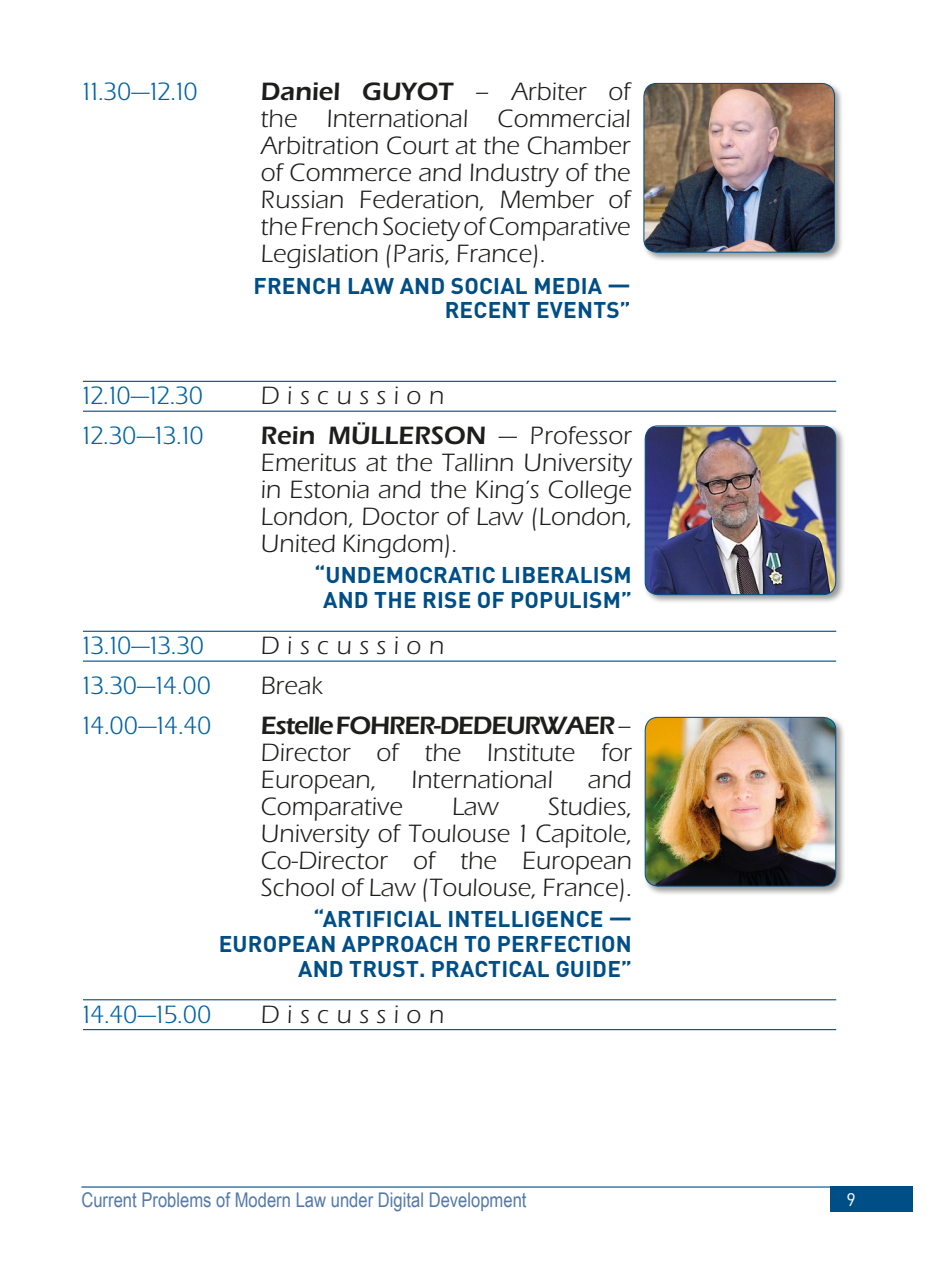
<style>
.page{position:relative;width:932px;height:1270px;background:#fff}
.page>*{position:absolute;margin:0;border:0;box-sizing:border-box;transform-origin:0 0}
.t1{font:24.75px/27px "Eras Book ITC";color:#1d1d1b;text-align:justify}
.t2{font:24.75px "Eras Book ITC";color:#0062a4}
.t3{font:24.75px "Eras Book ITC";letter-spacing:.3em;color:#1d1d1b}
.t4{font:700 22.5px/24.8px "DIN Pro";letter-spacing:.01em;color:#004e86;text-align:right}
.t5{font:20.25px "Arial Narrow";color:#5479a8}
.t6{font:18px "DIN Pro";color:#fff}
.s1{font-weight:700}
</style>
<div class="page">
<div style="left:829px;top:1186px;width:83px;height:25px;background:#004e86"></div>
<hr style="left:81px;top:1186px;width:771px;height:1px;background:#004e86">
<div style="left:642px;top:423px;width:203px;height:181px;background:#1d1d1b;opacity:.45"></div>
<img style="left:645px;top:426px;width:190px;height:168px">
<div style="left:644px;top:425px;width:192px;height:170px;border:1px solid #004e86;border-radius:13px"></div>
<div style="left:642px;top:715px;width:203px;height:180px;background:#1d1d1b;opacity:.45"></div>
<img style="left:645px;top:717px;width:190px;height:169px">
<div style="left:644px;top:716px;width:192px;height:170px;border:1px solid #004e86;border-radius:13px"></div>
<hr style="left:83px;top:381px;width:753px;height:1px;background:#004e86">
<hr style="left:83px;top:410px;width:753px;height:2px;background:#004e86">
<hr style="left:83px;top:630px;width:753px;height:1px;background:#004e86">
<hr style="left:83px;top:660px;width:753px;height:1px;background:#004e86">
<hr style="left:83px;top:999px;width:753px;height:1px;background:#004e86">
<hr style="left:83px;top:1028px;width:753px;height:2px;background:#004e86">
<div style="left:641px;top:81px;width:202px;height:181px;background:#1d1d1b;opacity:.45"></div>
<img style="left:643px;top:83px;width:191px;height:169px">
<div style="left:643px;top:83px;width:191px;height:169px;border:1px solid #004e86;border-radius:13px"></div>
<p class="t2" style="left:83px;top:77px;width:118px">11.30—12.10</p>
<p class="t1" style="left:261px;top:78px;width:371px"><span class="s1">Daniel GUYOT</span> – Arbiter of the International Commercial Arbitration Court at the Chamber of Commerce and Industry of the Russian Federation, Member of the French Society of Comparative Legislation (Paris, France).</p>
<p class="t4" style="left:253px;top:272px;width:378px">FRENCH LAW AND SOCIAL MEDIA —<br>RECENT EVENTS”</p>
<p class="t2" style="left:83px;top:381px;width:123px">12.10—12.30</p>
<p class="t3" style="left:261px;top:381px;width:185px">Discussion</p>
<p class="t2" style="left:83px;top:421px;width:124px">12.30—13.10</p>
<p class="t1" style="left:261px;top:422px;width:372px"><span class="s1">Rein MÜLLERSON</span> — Professor Emeritus at the Tallinn University in Estonia and the King’s College London, Doctor of Law (London, United Kingdom).</p>
<p class="t4" style="left:314px;top:561px;width:319px;text-align:center">“UNDEMOCRATIC LIBERALISM<br>AND THE RISE OF POPULISM”</p>
<p class="t2" style="left:83px;top:631px;width:125px">13.10—13.30</p>
<p class="t3" style="left:261px;top:631px;width:185px">Discussion</p>
<p class="t2" style="left:83px;top:670px;width:132px">13.30—14.00</p>
<p class="t1" style="left:261px;top:672px;width:64px">Break</p>
<p class="t2" style="left:83px;top:710px;width:132px">14.00—14.40</p>
<p class="t1" style="left:261px;top:712px;width:372px"><span class="s1">Estelle FOHRER-DEDEURWAER</span>– Director of the Institute for European,</p>
<p class="t1" style="left:411px;top:766px;width:143px">International</p>
<p class="t1" style="left:588px;top:766px;width:45px">and</p>
<p class="t1" style="left:261px;top:793px;width:372px;text-indent:287px">Studies, University of Toulouse 1 Capitole, Co-Director of the European School of Law (Toulouse, France).</p>
<p class="t4" style="left:219px;top:905px;width:414px">“ARTIFICIAL INTELLIGENCE —<br>EUROPEAN APPROACH TO PERFECTION<br>AND TRUST. PRACTICAL GUIDE”</p>
<p class="t1" style="left:261px;top:793px;width:143px">Comparative</p>
<p class="t1" style="left:452px;top:793px;width:48px">Law</p>
<p class="t2" style="left:83px;top:999px;width:132px">14.40—15.00</p>
<p class="t3" style="left:261px;top:999px;width:185px">Discussion</p>
<p class="t5" style="left:81px;top:1185px;width:446px">Current Problems of Modern Law under Digital Development</p>
<p class="t6" style="left:846px;top:1184px;width:11px">9</p>
</div>
